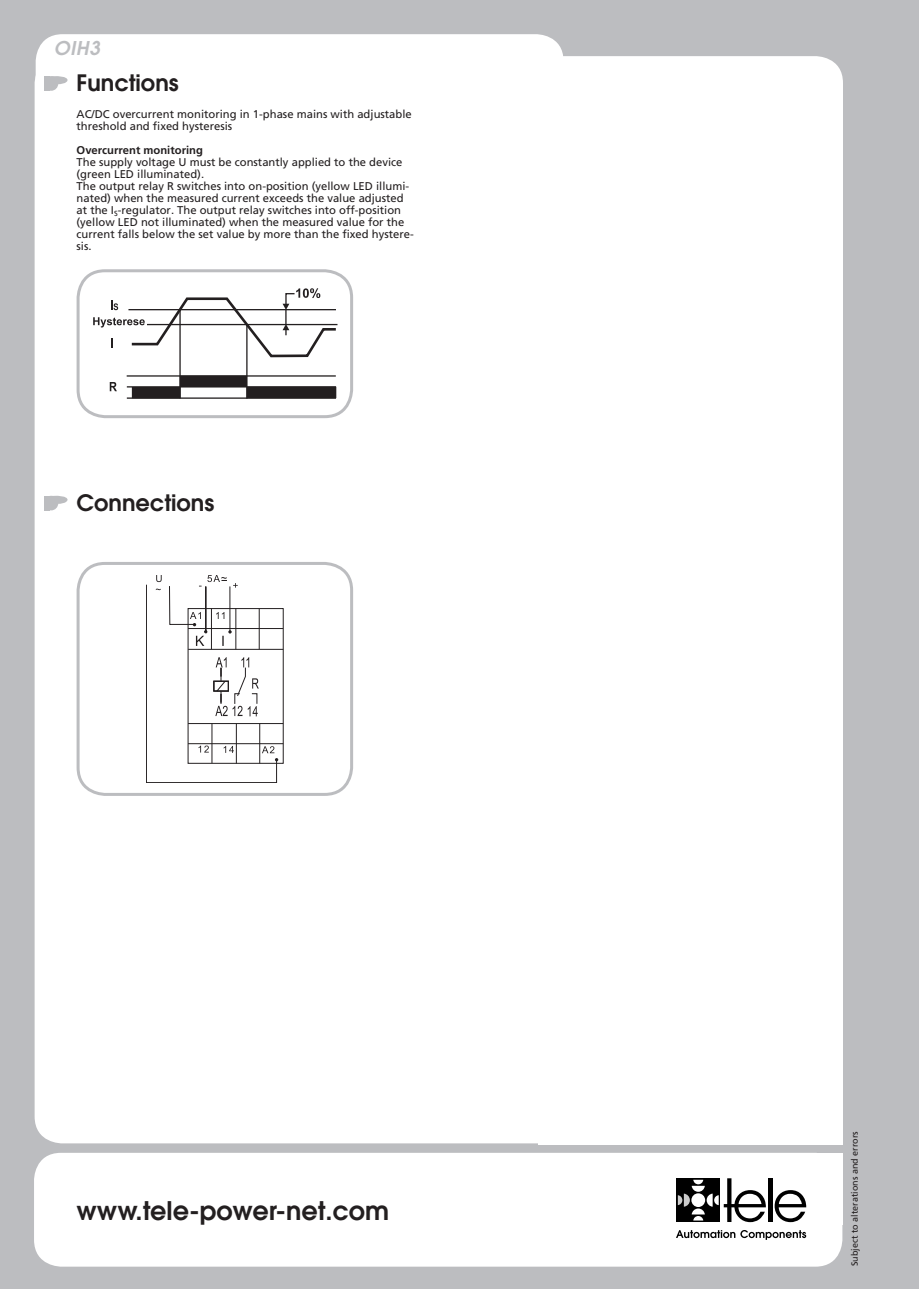
<style>
.page{position:relative;width:919px;height:1289px;background:#fff}
.page>*{position:absolute;margin:0;border:0;box-sizing:border-box;transform-origin:0 0}
.t1{font:600 25.5px "Avant Garde";color:#231f20}
.t2{font:600 22.5px "Avant Garde";color:#231f20}
.t3{font:italic 600 18.9px "Avant Garde";color:#bcbdc0}
.t4{font:11.25px/12px "Frutiger";color:#231f20}
.t5{font:9px "Frutiger";color:#231f20}
.s1{font-weight:700}
</style>
<div class="page">
<div style="left:0;top:0;width:918px;height:1288px;background:#bcbdc0"></div>
<div style="left:35px;top:56px;width:807px;height:1087px;background:#fff"></div>
<div style="left:538px;top:487px;width:304px;height:657px;background:#fff"></div>
<div style="left:34px;top:1152px;width:808px;height:114px;background:#fff"></div>
<div style="left:525px;top:1152px;width:317px;height:72px;background:#fff"></div>
<div style="left:36px;top:34px;width:527px;height:347px;background:#fff"></div>
<svg style="left:774px;top:1190px;width:32px;height:32px"></svg>
<hr style="left:768px;top:1178px;width:4px;height:43px;background:#000">
<div style="left:676px;top:1178px;width:44px;height:43px;background:#000"></div>
<svg style="left:677px;top:1178px;width:88px;height:44px"></svg>
<svg style="left:676px;top:1229px;width:130px;height:10px"></svg>
<svg style="left:54px;top:76px;width:14px;height:8px"></svg>
<div style="left:44px;top:76px;width:14px;height:15px;background:#bcbdc0;border-radius:50%"></div>
<div style="left:44px;top:76px;width:6px;height:15px;background:#bcbdc0"></div>
<svg style="left:75px;top:268px;width:279px;height:148px;background:#e2e2e2"></svg>
<svg style="left:54px;top:496px;width:14px;height:8px"></svg>
<div style="left:44px;top:496px;width:14px;height:14px;background:#bcbdc0;border-radius:50%"></div>
<div style="left:44px;top:496px;width:6px;height:14px;background:#bcbdc0"></div>
<svg style="left:75px;top:560px;width:279px;height:234px;background:#f4f4f4"></svg>
<div style="left:77px;top:1199px;width:425px;height:43px;background:#fff"></div>
<p class="t3" style="left:54px;top:37px;width:47px">OIH3</p>
<p class="t2" style="left:77px;top:70px;width:104px">Functions</p>
<p class="t4" style="left:77px;top:109px;width:337px">AC/DC overcurrent monitoring in 1-phase mains with adjustable threshold and fixed hysteresis</p>
<p class="t4" style="left:77px;top:145px;width:338px"><span class="s1">Overcurrent monitoring<br></span>The supply voltage U must be constantly applied to the device (green LED illuminated).<br>The output relay R switches into on-position (yellow LED illumi&shy;nated) when the measured current exceeds the value adjusted at the I<sub>S</sub>-regulator. The output relay switches into off-position (yellow LED not illuminated) when the measured value for the current falls below the set value by more than the fixed hystere&shy;sis.</p>
<p class="t2" style="left:77px;top:490px;width:139px">Connections</p>
<p class="t1" style="left:77px;top:1196px;width:314px">www.tele-power-net.com</p>
<p class="t5" style="left:851px;top:1266px;width:137px;rotate:-90deg">Subject to alterations and errors</p>
</div>
